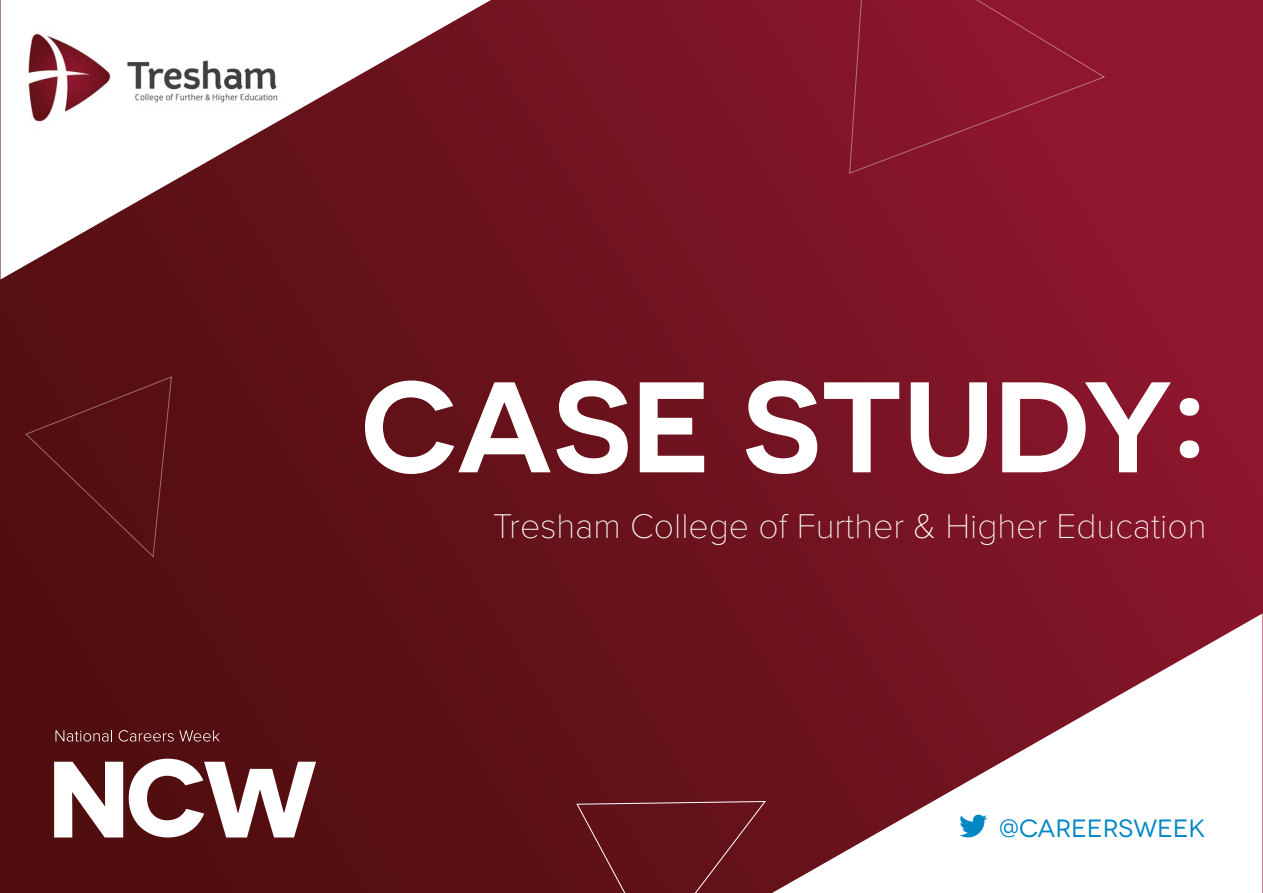
<style>
.page{position:relative;width:1263px;height:893px;background:#fff}
.page>*{position:absolute;margin:0;border:0;box-sizing:border-box;transform-origin:0 0}
.t1{font:600 128.55px "Novecentosanswide";color:#fff}
.t2{font:100 35.55px "Proxima Nova T";color:#fff}
.t3{font:25.05px "Novecentowide";letter-spacing:-.005em;color:#0487c5}
</style>
<div class="page">
<div style="left:1px;top:0;width:1261px;height:893px;background:linear-gradient(to right,#4c0e0d,#90172f)"></div>
<svg style="left:772px;top:613px;width:490px;height:280px"></svg>
<svg style="left:56px;top:730px;width:56px;height:12px"></svg>
<svg style="left:119px;top:730px;width:101px;height:12px"></svg>
<svg style="left:54px;top:762px;width:69px;height:75px"></svg>
<svg style="left:129px;top:759px;width:187px;height:78px"></svg>
<svg style="left:1px;top:0;width:490px;height:279px"></svg>
<div style="left:849px;top:0;width:256px;height:174px;background:#8c162d"></div>
<div style="left:26px;top:376px;width:146px;height:181px;background:#560f12"></div>
<div style="left:576px;top:800px;width:190px;height:93px;background:#621118"></div>
<svg style="left:959px;top:815px;width:28px;height:22px"></svg>
<img style="left:20px;top:29px;width:265px;height:102px">
<h1 class="t1" style="left:361px;top:349px;width:847px">CASE STUDY:</h1>
<p class="t2" style="left:493px;top:499px;width:715px">Tresham College of Further &amp; Higher Education</p>
<p class="t3" style="left:999px;top:813px;width:208px">@CAREERSWEEK</p>
</div>
